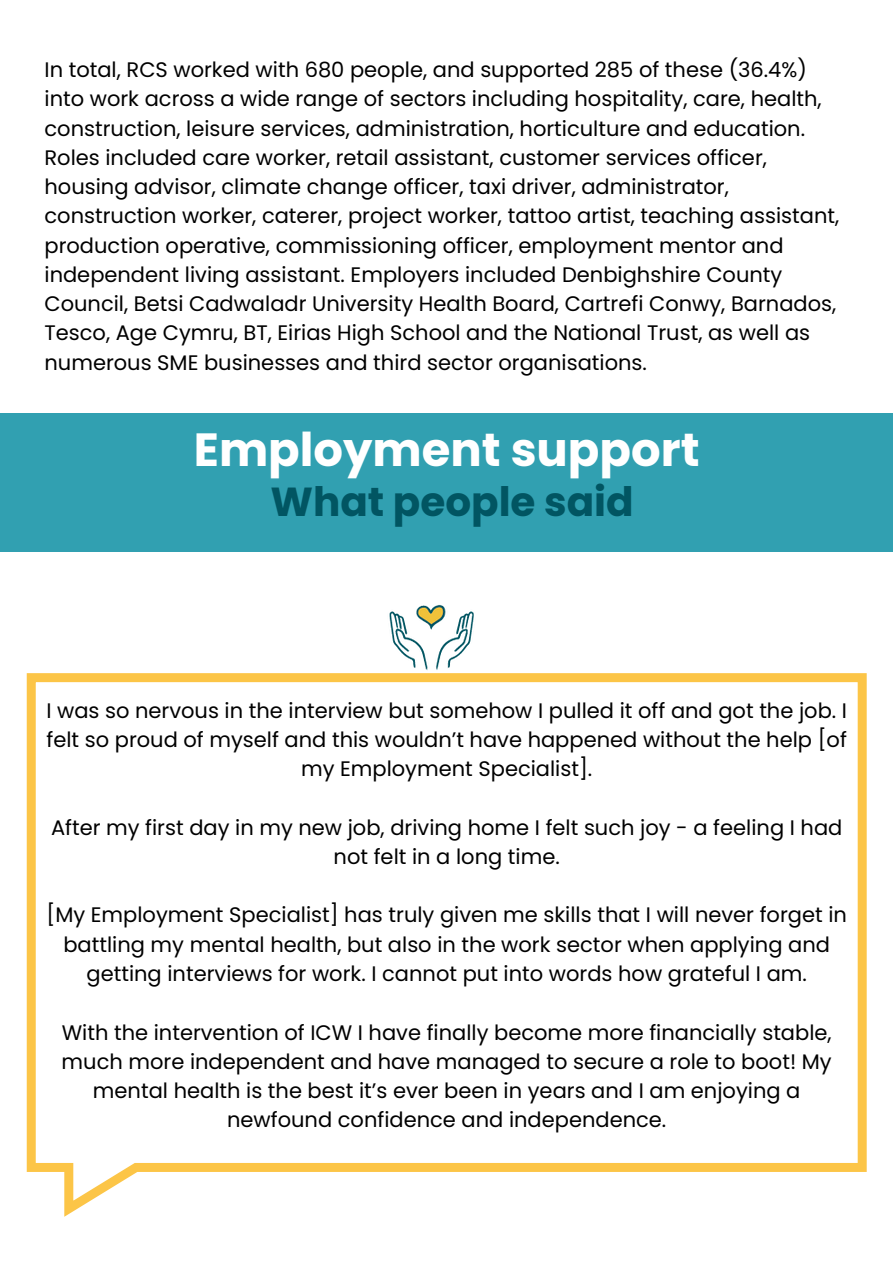
<style>
.page{position:relative;width:893px;height:1264px;background:#fff}
.page>*{position:absolute;margin:0;border:0;box-sizing:border-box;transform-origin:0 0}
.t1{font:700 46.5px "Poppins";color:#fff}
.t2{font:700 40.5px "Poppins";color:#015562}
.t3{font:21px/29.2px "Poppins";color:#000;text-align:center}
</style>
<div class="page">
<div style="left:0;top:413px;width:892px;height:139px;background:#31a0b1"></div>
<svg style="left:27px;top:673px;width:839px;height:543px"></svg>
<img style="left:360px;top:605px;width:145px;height:87px">
<p class="t3" style="left:44px;top:55px;width:796px;text-align:left">In total, RCS worked with 680 people, and supported 285 of these (36.4%) into work across a wide range of sectors including hospitality, care, health, construction, leisure services, administration, horticulture and education.<br>Roles included care worker, retail assistant, customer services officer, housing advisor, climate change officer, taxi driver, administrator, construction worker, caterer, project worker, tattoo artist, teaching assistant, production operative, commissioning officer, employment mentor and independent living assistant. Employers included Denbighshire County Council, Betsi Cadwaladr University Health Board, Cartrefi Conwy, Barnados, Tesco, Age Cymru, BT, Eirias High School and the National Trust, as well as numerous SME businesses and third sector organisations.</p>
<p class="t1" style="left:194px;top:417px;width:507px">Employment support</p>
<p class="t2" style="left:270px;top:473px;width:365px">What people said</p>
<h1 class="t3" style="left:46px;top:695px;width:802px">I was so nervous in the interview but somehow I pulled it off and got the job. I felt so proud of myself and this wouldn’t have happened without the help [of my Employment Specialist].</h1>
<h2 class="t3" style="left:51px;top:812px;width:792px">After my first day in my new job, driving home I felt such joy - a feeling I had not felt in a long time.</h2>
<p class="t3" style="left:46px;top:900px;width:802px">[My Employment Specialist] has truly given me skills that I will never forget in battling my mental health, but also in the work sector when applying and getting interviews for work. I cannot put into words how grateful I am.</p>
<p class="t3" style="left:62px;top:1017px;width:771px">With the intervention of ICW I have finally become more financially stable, much more independent and have managed to secure a role to boot! My mental health is the best it’s ever been in years and I am enjoying a newfound confidence and independence.</p>
</div>
